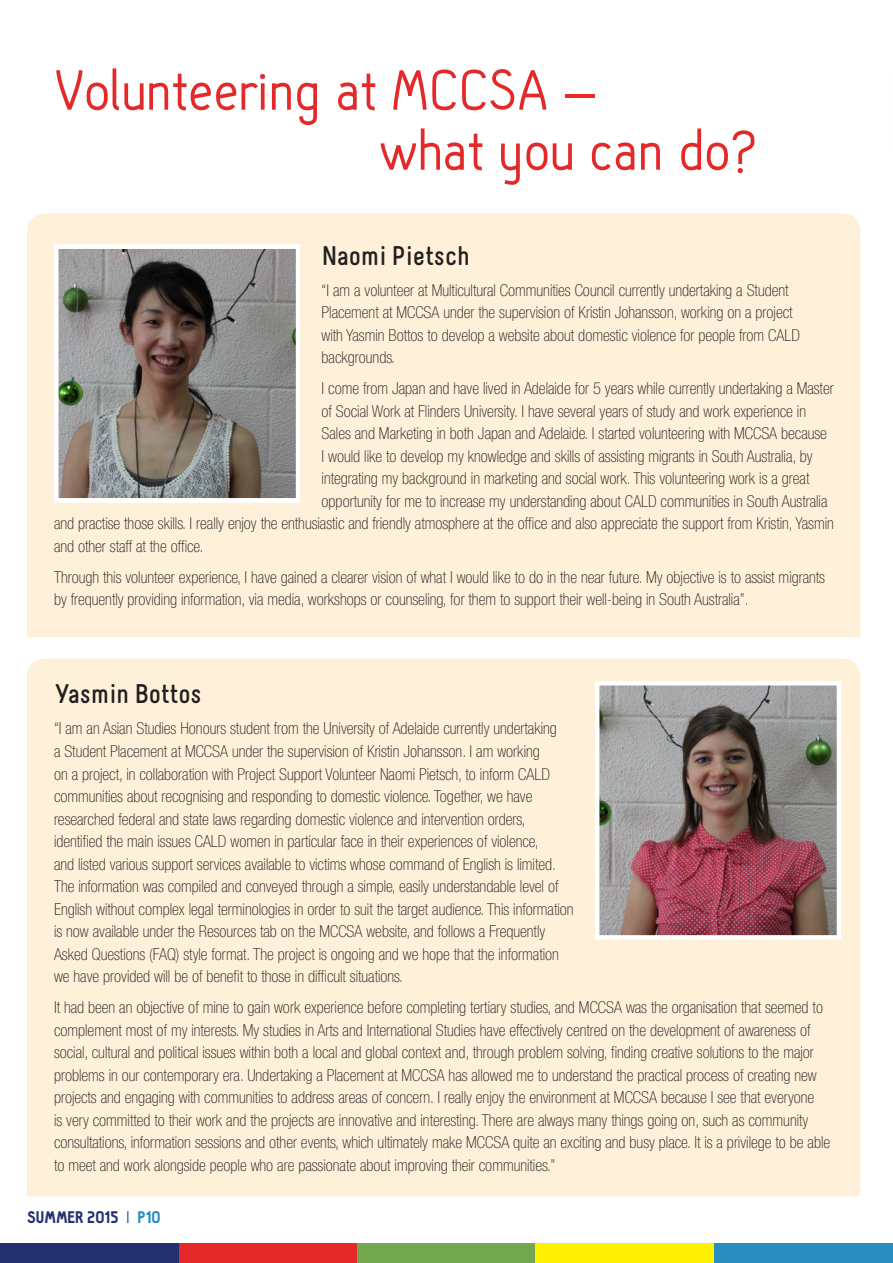
<style>
.page{position:relative;width:893px;height:1263px;background:#fff}
.page>*{position:absolute;margin:0;border:0;box-sizing:border-box;transform-origin:0 0}
.Heading{font:60px/60px "Hallo Sans";color:#e32929}
.Sub_heading{font:700 27px "Melbourne";color:#231f20}
.Body{font:100 condensed 16.5px/22.5px "Helvetica Neue";color:#231f20}
.t1{font:900 16.5px "Hallosans";color:#24306f}
.s1{font-family:"Helvetica Neue";font-weight:300;font-stretch:condensed}
.s2{color:#2a8dbf}
</style>
<div class="page">
<div style="left:356px;top:1243px;width:179px;height:20px;background:#72a750"></div>
<div style="left:178px;top:1243px;width:178px;height:20px;background:#e32929"></div>
<div style="left:535px;top:1243px;width:179px;height:20px;background:#fff101"></div>
<div style="left:714px;top:1243px;width:179px;height:20px;background:#2a8dbf"></div>
<div style="left:0;top:1243px;width:179px;height:20px;background:#24306f"></div>
<div style="left:27px;top:213px;width:833px;height:424px;background:#fef0d9"></div>
<div style="left:27px;top:659px;width:833px;height:537px;background:#fef0d9"></div>
<img style="left:600px;top:686px;width:236px;height:249px">
<div style="left:595px;top:681px;width:246px;height:259px;border:4px solid #fff"></div>
<img style="left:59px;top:249px;width:236px;height:249px">
<div style="left:54px;top:244px;width:246px;height:259px;border:4px solid #fff"></div>
<p class="Heading" style="left:378px;top:62px;width:381px;text-indent:-324px">Volunteering at MCCSA –<br>what you can do?</p>
<p class="Sub_heading" style="left:322px;top:241px;width:150px">Naomi Pietsch</p>
<p class="Body" style="left:322px;top:278px;width:480px">“I am a volunteer at Multicultural Communities Council currently undertaking a Student Placement at MCCSA under the supervision of Kristin Johansson, working on a project with Yasmin Bottos to develop a website about domestic violence for people from CALD backgrounds.</p>
<p class="Body" style="left:322px;top:377px;width:514px">I come from Japan and have lived in Adelaide for 5 years while currently undertaking a Master</p>
<p class="Body" style="left:322px;top:399px;width:486px">of Social Work at Flinders University. I have several years of study and work experience in</p>
<p class="Body" style="left:322px;top:422px;width:507px">Sales and Marketing in both Japan and Adelaide. I started volunteering with MCCSA because</p>
<p class="Body" style="left:322px;top:444px;width:493px">I would like to develop my knowledge and skills of assisting migrants in South Australia, by</p>
<p class="Body" style="left:322px;top:467px;width:489px">integrating my background in marketing and social work. This volunteering work is a great</p>
<p class="Body" style="left:322px;top:489px;width:507px">opportunity for me to increase my understanding about CALD communities in South Australia</p>
<p class="Body" style="left:54px;top:512px;width:781px">and practise those skills. I really enjoy the enthusiastic and friendly atmosphere at the office and also appreciate the support from Kristin, Yasmin</p>
<p class="Body" style="left:54px;top:534px;width:151px">and other staff at the office.</p>
<p class="Body" style="left:54px;top:565px;width:773px">Through this volunteer experience, I have gained a clearer vision of what I would like to do in the near future. My objective is to assist migrants by frequently providing information, via media, workshops or counseling, for them to support their well-being in South Australia”.</p>
<p class="Sub_heading" style="left:54px;top:680px;width:149px">Yasmin Bottos</p>
<p class="Body" style="left:54px;top:717px;width:521px">“I am an Asian Studies Honours student from the University of Adelaide currently undertaking<br>a Student Placement at MCCSA under the supervision of Kristin Johansson. I am working<br>on a project, in collaboration with Project Support Volunteer Naomi Pietsch, to inform CALD communities about recognising and responding to domestic violence. Together, we have researched federal and state laws regarding domestic violence and intervention orders, identified the main issues CALD women in particular face in their experiences of violence,<br>and listed various support services available to victims whose command of English is limited.<br>The information was compiled and conveyed through a simple, easily understandable level of English without complex legal terminologies in order to suit the target audience. This information is now available under the Resources tab on the MCCSA website, and follows a Frequently Asked Questions (FAQ) style format. The project is ongoing and we hope that the information we have provided will be of benefit to those in difficult situations.</p>
<p class="Body" style="left:54px;top:996px;width:778px">It had been an objective of mine to gain work experience before completing tertiary studies, and MCCSA was the organisation that seemed to complement most of my interests. My studies in Arts and International Studies have effectively centred on the development of awareness of social, cultural and political issues within both a local and global context and, through problem solving, finding creative solutions to the major problems in our contemporary era. Undertaking a Placement at MCCSA has allowed me to understand the practical process of creating new projects and engaging with communities to address areas of concern. I really enjoy the environment at MCCSA because I see that everyone<br>is very committed to their work and the projects are innovative and interesting. There are always many things going on, such as community consultations, information sessions and other events, which ultimately make MCCSA quite an exciting and busy place. It is a privilege to be able to meet and work alongside people who are passionate about improving their communities.”</p>
<p class="t1" style="left:27px;top:1208px;width:135px">SUMMER 2015 <span class="s1">l</span> <span class="s2">P10</span></p>
</div>
